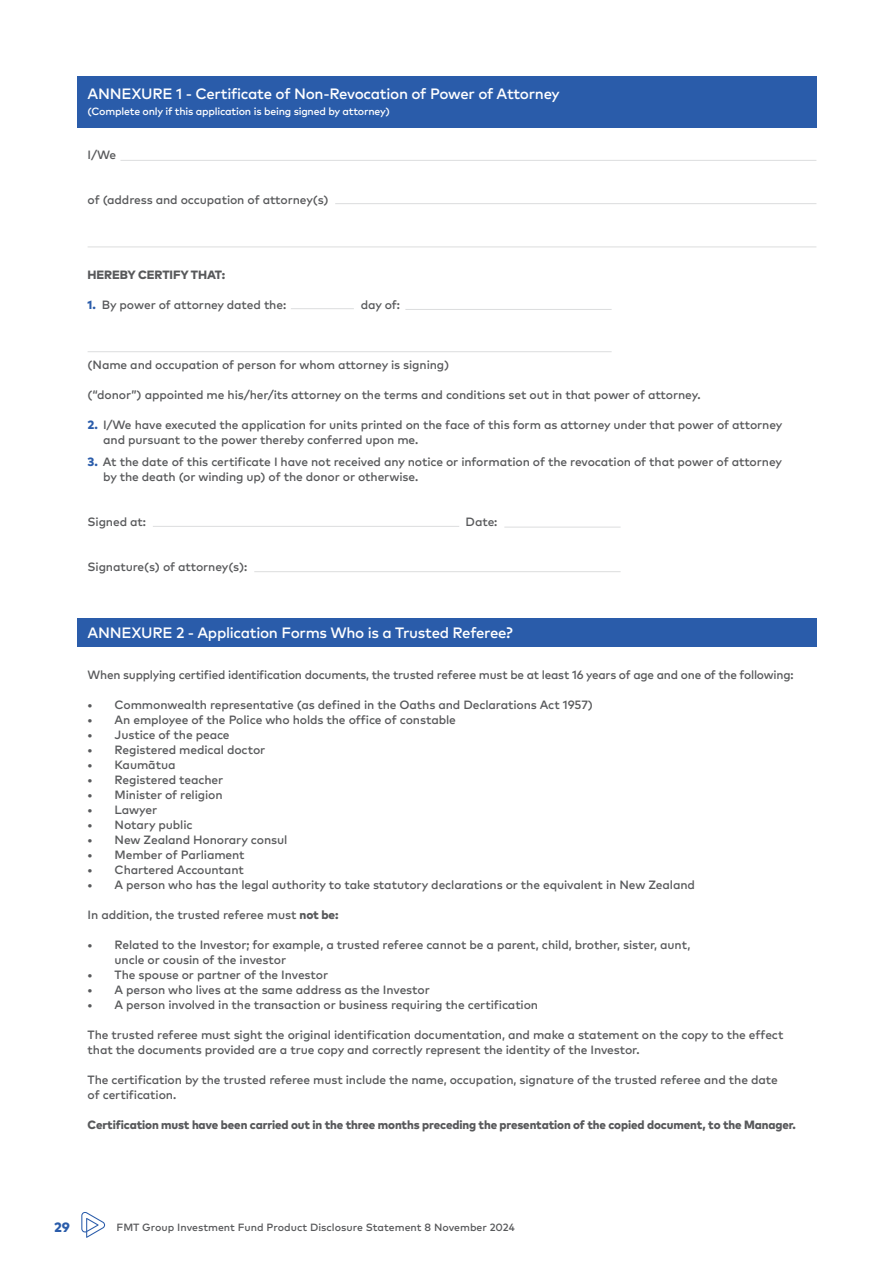
<style>
.page{position:relative;width:893px;height:1263px;background:#fff}
.page>*{position:absolute;margin:0;border:0;box-sizing:border-box;transform-origin:0 0}
.t1{font:15px "Mark OT Medium";letter-spacing:-.02em;color:#fff}
.t2{font:800 13.5px "Mark OT";color:#2a5caa}
.t3{font:12px/15px "Mark OT Medium";letter-spacing:-.01em;color:#58595b}
.t4{font:800 12px "Mark OT";letter-spacing:-.01em;color:#58595b}
.t5{font:10.5px "Mark OT Medium";color:#58595b}
.t6{font:10.5px "Mark OT Medium";letter-spacing:-.02em;color:#fff}
.s1{font-family:"Mark OT";font-weight:800;color:#2a5caa}
.s2{font-family:"Mark OT";font-weight:800}
</style>
<div class="page">
<div style="left:77px;top:77px;width:739px;height:51px;background:#2a5caa"></div>
<hr style="left:291px;top:308px;width:63px;height:1px;background:#dcddde">
<hr style="left:405px;top:309px;width:207px;height:1px;background:#dcddde">
<hr style="left:88px;top:351px;width:524px;height:1px;background:#dcddde">
<hr style="left:153px;top:526px;width:306px;height:1px;background:#dcddde">
<hr style="left:504px;top:527px;width:117px;height:1px;background:#dcddde">
<hr style="left:254px;top:571px;width:367px;height:1px;background:#dcddde">
<div style="left:77px;top:618px;width:739px;height:29px;background:#2a5caa"></div>
<hr style="left:335px;top:203px;width:481px;height:1px;background:#dcddde">
<hr style="left:120px;top:160px;width:696px;height:1px;background:#dcddde">
<hr style="left:88px;top:247px;width:728px;height:1px;background:#dcddde">
<svg style="left:81px;top:1212px;width:24px;height:26px"></svg>
<p class="t1" style="left:88px;top:84px;width:474px">ANNEXURE 1 - Certificate of Non-Revocation of Power of Attorney</p>
<p class="t6" style="left:88px;top:105px;width:304px">(Complete only if this application is being signed by attorney)</p>
<p class="t3" style="left:88px;top:147px;width:30px">I/We</p>
<p class="t3" style="left:88px;top:192px;width:243px">of (address and occupation of attorney(s)</p>
<p class="t4" style="left:88px;top:267px;width:139px">HEREBY CERTIFY THAT:</p>
<p class="t3" style="left:88px;top:297px;width:200px"><span class="s1">1.</span> By power of attorney dated the:</p>
<p class="t3" style="left:361px;top:297px;width:41px">day of:</p>
<p class="t3" style="left:88px;top:357px;width:363px">(Name and occupation of person for whom attorney is signing)</p>
<p class="t3" style="left:88px;top:387px;width:614px">(“donor”) appointed me his/her/its attorney on the terms and conditions set out in that power of attorney.</p>
<p class="t3" style="left:103px;top:417px;width:681px;text-indent:-16px"><span class="s1">2.</span> I/We have executed the application for units printed on the face of this form as attorney under that power of attorney and pursuant to the power thereby conferred upon me.</p>
<p class="t3" style="left:103px;top:454px;width:680px;text-indent:-16px"><span class="s1">3.</span> At the date of this certificate I have not received any notice or information of the revocation of that power of attorney by the death (or winding up) of the donor or otherwise.</p>
<p class="t3" style="left:88px;top:514px;width:60px">Signed at:</p>
<p class="t3" style="left:466px;top:514px;width:33px">Date:</p>
<p class="t3" style="left:88px;top:559px;width:161px">Signature(s) of attorney(s):</p>
<p class="t1" style="left:88px;top:623px;width:427px">ANNEXURE 2 - Application Forms Who is a Trusted Referee?</p>
<p class="t3" style="left:88px;top:667px;width:707px">When supplying certified identification documents, the trusted referee must be at least 16 years of age and one of the following:</p>
<p class="t3" style="left:88px;top:697px;width:507px">• Commonwealth representative (as defined in the Oaths and Declarations Act 1957)</p>
<p class="t3" style="left:88px;top:712px;width:370px">• An employee of the Police who holds the office of constable</p>
<p class="t3" style="left:88px;top:727px;width:144px">• Justice of the peace</p>
<p class="t3" style="left:88px;top:742px;width:179px">• Registered medical doctor</p>
<p class="t3" style="left:88px;top:757px;width:89px">• Kaumãtua</p>
<p class="t3" style="left:88px;top:772px;width:137px">• Registered teacher</p>
<p class="t3" style="left:88px;top:787px;width:137px">• Minister of religion</p>
<p class="t3" style="left:88px;top:802px;width:71px">• Lawyer</p>
<p class="t3" style="left:88px;top:817px;width:107px">• Notary public</p>
<p class="t3" style="left:88px;top:832px;width:201px">• New Zealand Honorary consul</p>
<p class="t3" style="left:88px;top:847px;width:159px">• Member of Parliament</p>
<p class="t3" style="left:88px;top:862px;width:158px">• Chartered Accountant</p>
<p class="t3" style="left:88px;top:877px;width:609px">• A person who has the legal authority to take statutory declarations or the equivalent in New Zealand</p>
<p class="t3" style="left:88px;top:907px;width:253px">In addition, the trusted referee must <span class="s2">not be:</span></p>
<p class="t3" style="left:115px;top:937px;width:577px;text-indent:-27px">• Related to the Investor; for example, a trusted referee cannot be a parent, child, brother, sister, aunt, uncle or cousin of the investor</p>
<p class="t3" style="left:88px;top:967px;width:242px">• The spouse or partner of the Investor</p>
<p class="t3" style="left:88px;top:982px;width:344px">• A person who lives at the same address as the Investor</p>
<p class="t3" style="left:88px;top:997px;width:452px">• A person involved in the transaction or business requiring the certification</p>
<p class="t3" style="left:88px;top:1027px;width:697px">The trusted referee must sight the original identification documentation, and make a statement on the copy to the effect that the documents provided are a true copy and correctly represent the identity of the Investor.</p>
<p class="t3" style="left:88px;top:1072px;width:692px">The certification by the trusted referee must include the name, occupation, signature of the trusted referee and the date of certification.</p>
<p class="t4" style="left:88px;top:1117px;width:710px">Certification must have been carried out in the three months preceding the presentation of the copied document, to the Manager.</p>
<p class="t2" style="left:54px;top:1218px;width:17px">29</p>
<p class="t5" style="left:117px;top:1220px;width:400px">FMT Group Investment Fund Product Disclosure Statement 8 November 2024</p>
</div>
